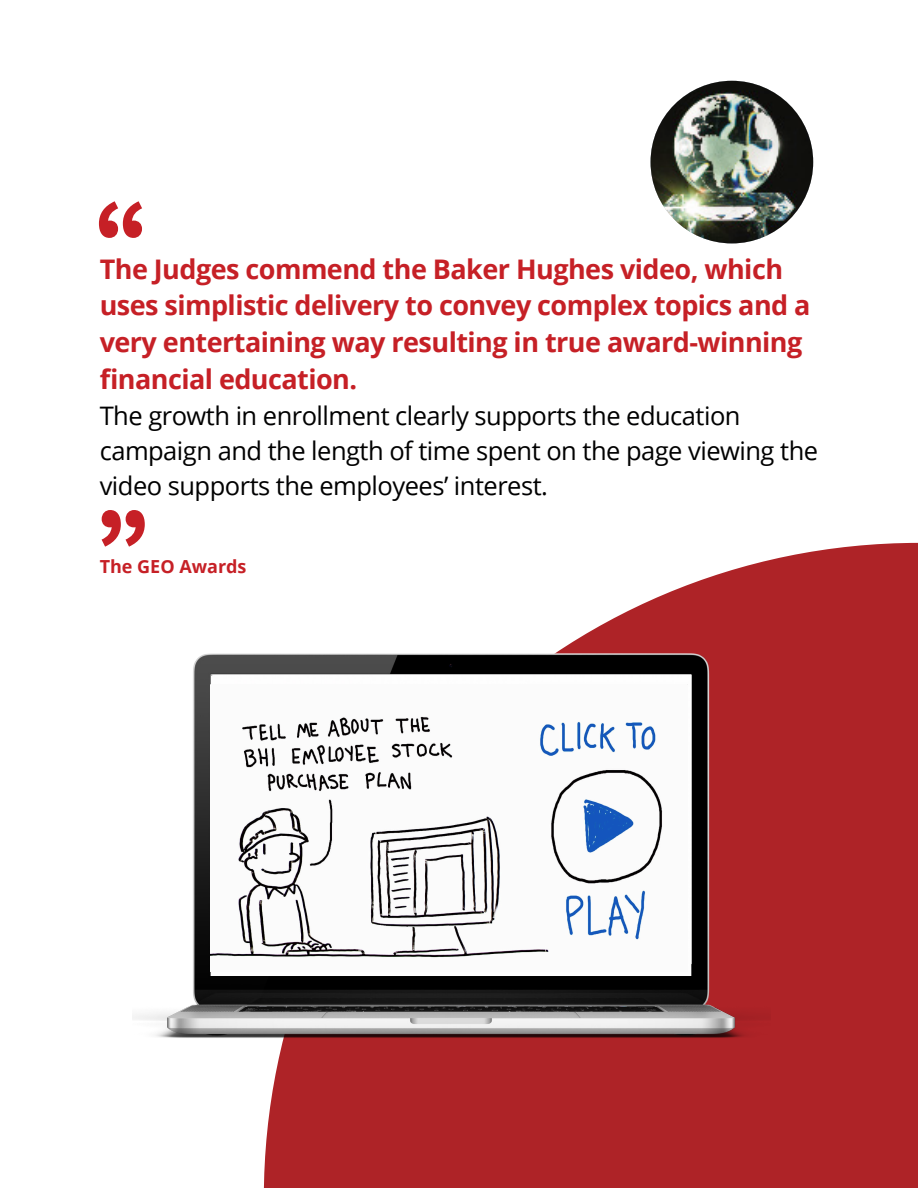
<style>
.page{position:relative;width:918px;height:1188px;background:#fff}
.page>*{position:absolute;margin:0;border:0;box-sizing:border-box;transform-origin:0 0}
.t1{font:90px "Source Code Variable";color:#c62026}
.ISIAN{font:700 27px/37.2px "Open Sans";letter-spacing:-.02em;color:#c62026}
.ISIAN-2{font:25.5px/35.1px "Open Sans";letter-spacing:-.02em;color:#000001}
.ISIAN-3{font:700 18px "Open Sans";color:#c62026}
</style>
<div class="page">
<svg style="left:264px;top:543px;width:654px;height:645px;background:#b94246"></svg>
<img style="left:651px;top:81px;width:162px;height:162px;border-radius:81px">
<img style="left:133px;top:599px;width:637px;height:462px">
<img style="left:211px;top:685px;width:476px;height:287px">
<p class="t1" style="left:94px;top:169px;width:55px">“</p>
<p class="ISIAN" style="left:100px;top:250px;width:685px">The Judges commend the Baker Hughes video, which</p>
<p class="ISIAN" style="left:100px;top:286px;width:712px">uses simplistic delivery to convey complex topics and a very entertaining way resulting in true award-winning financial education.</p>
<p class="ISIAN-2" style="left:100px;top:398px;width:720px">The growth in enrollment clearly supports the education campaign and the length of time spent on the page viewing the video supports the employees’ interest.</p>
<p class="t1" style="left:149px;top:579px;width:55px;rotate:-180deg">“</p>
<p class="ISIAN-3" style="left:100px;top:554px;width:148px">The GEO Awards</p>
</div>
